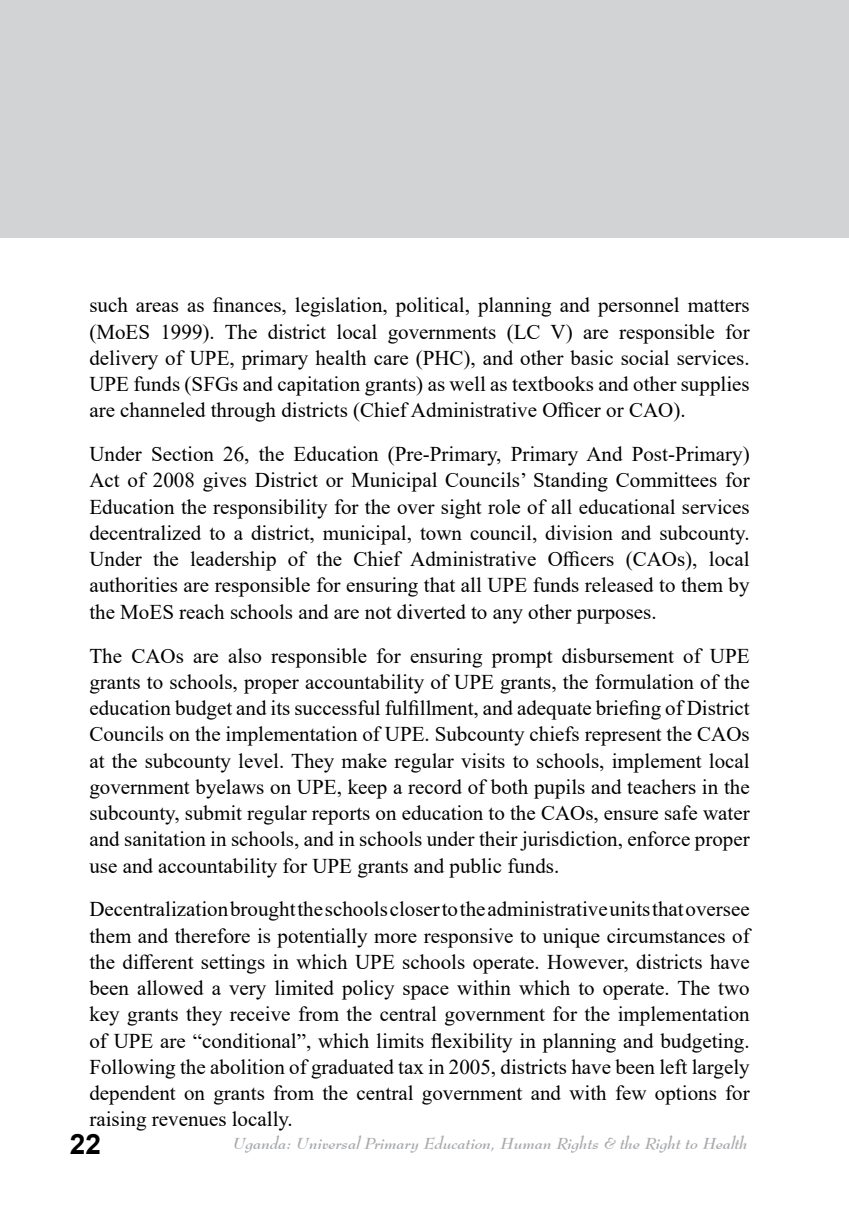
<style>
.page{position:relative;width:849px;height:1211px;background:#fff}
.page>*{position:absolute;margin:0;border:0;box-sizing:border-box;transform-origin:0 0}
.t1{font:700 28px "Arial";color:#000}
.t2{font:21px/26.2px "Times New Roman";color:#000;text-align:justify}
.t3{font:italic 700 15.75px "Bernhard Modern BT";color:#a7a9ac}
</style>
<div class="page">
<div style="left:0;top:0;width:848px;height:237px;background:#d1d3d4"></div>
<p class="t2" style="left:89px;top:291px;width:661px">such areas as finances, legislation, political, planning and personnel matters (MoES 1999). The district local governments (LC V) are responsible for delivery of UPE, primary health care (PHC), and other basic social services.<br>UPE funds (SFGs and capitation grants) as well as textbooks and other supplies are channeled through districts (Chief Administrative Officer or CAO).</p>
<p class="t2" style="left:89px;top:440px;width:661px">Under Section 26, the Education (Pre-Primary, Primary And Post-Primary)<br>Act of 2008 gives District or Municipal Councils’ Standing Committees for Education the responsibility for the over sight role of all educational services decentralized to a district, municipal, town council, division and subcounty.<br>Under the leadership of the Chief Administrative Officers (CAOs), local authorities are responsible for ensuring that all UPE funds released to them by the MoES reach schools and are not diverted to any other purposes.</p>
<p class="t2" style="left:89px;top:641px;width:661px">The CAOs are also responsible for ensuring prompt disbursement of UPE grants to schools, proper accountability of UPE grants, the formulation of the education budget and its successful fulfillment, and adequate briefing of District Councils on the implementation of UPE. Subcounty chiefs represent the CAOs at the subcounty level. They make regular visits to schools, implement local government byelaws on UPE, keep a record of both pupils and teachers in the subcounty, submit regular reports on education to the CAOs, ensure safe water and sanitation in schools, and in schools under their jurisdiction, enforce proper use and accountability for UPE grants and public funds.</p>
<p class="t2" style="left:89px;top:895px;width:661px">Decentralization brought the schools closer to the administrative units that oversee them and therefore is potentially more responsive to unique circumstances of the different settings in which UPE schools operate. However, districts have been allowed a very limited policy space within which to operate. The two key grants they receive from the central government for the implementation of UPE are “conditional”, which limits flexibility in planning and budgeting.<br>Following the abolition of graduated tax in 2005, districts have been left largely dependent on grants from the central government and with few options for raising revenues locally.</p>
<h1 class="t1" style="left:70px;top:1124px;width:33px">22</h1>
<p class="t3" style="left:233px;top:1133px;width:516px">Uganda: Universal Primary Education, Human Rights &amp; the Right to Health</p>
</div>
